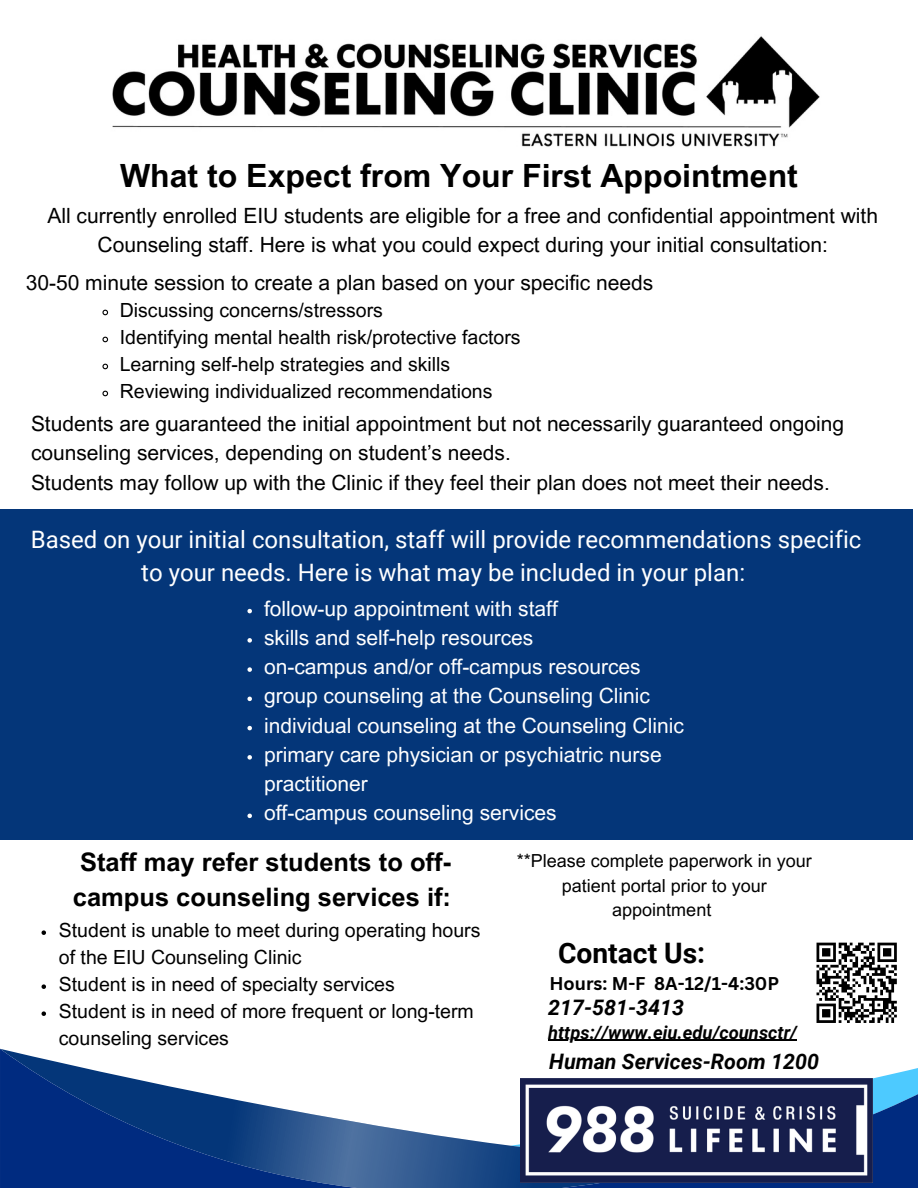
<style>
.page{position:relative;width:918px;height:1188px;background:#fff}
.page>*{position:absolute;margin:0;border:0;box-sizing:border-box;transform-origin:0 0}
.t1{font:700 32.1px "Arial MT Pro";color:#000}
.t2{font:700 28.2px "Roboto";color:#000}
.t3{font:700 25.5px/34.8px "Arial MT Pro";color:#000}
.t4{font:24px/32.7px "Roboto";color:#fff;text-align:center}
.t5{font:italic 700 21.3px "Roboto";color:#000}
.t6{font:21px/29.2px "Arial MT Pro";color:#000;text-align:center}
.t7{font:21px/29.2px "Arial MT Pro";color:#fff}
.t8{font:19.5px/27px "Arial MT Pro";color:#000}
.t9{font:italic 700 18.3px "Roboto";color:#000}
.t10{font:18px/24.8px "Arial MT Pro";color:#000;text-align:center}
.t11{font:700 18px "Canva Sans";color:#000}
</style>
<div class="page">
<img style="left:112px;top:36px;width:708px;height:111px">
<svg style="left:102px;top:309px;width:7px;height:7px"></svg>
<svg style="left:102px;top:336px;width:7px;height:7px"></svg>
<svg style="left:102px;top:363px;width:7px;height:7px"></svg>
<svg style="left:102px;top:390px;width:7px;height:7px"></svg>
<svg style="left:740px;top:1068px;width:178px;height:120px;fill:#002b80"></svg>
<svg style="left:0;top:1049px;width:740px;height:139px"></svg>
<img style="left:520px;top:1079px;width:352px;height:103px">
<div style="left:0;top:509px;width:912px;height:331px;background:#043679"></div>
<svg style="left:247px;top:609px;width:5px;height:4px"></svg>
<svg style="left:247px;top:638px;width:5px;height:5px"></svg>
<svg style="left:247px;top:667px;width:5px;height:5px"></svg>
<svg style="left:247px;top:697px;width:5px;height:4px"></svg>
<svg style="left:247px;top:726px;width:5px;height:4px"></svg>
<svg style="left:247px;top:755px;width:5px;height:5px"></svg>
<svg style="left:247px;top:814px;width:5px;height:4px"></svg>
<svg style="left:816px;top:942px;width:81px;height:81px"></svg>
<hr style="left:548px;top:1040px;width:249px;height:1px;background:#000">
<svg style="left:42px;top:930px;width:4px;height:5px"></svg>
<svg style="left:42px;top:984px;width:4px;height:5px"></svg>
<svg style="left:42px;top:1011px;width:4px;height:5px"></svg>
<h1 class="t1" style="left:120px;top:164px;width:679px">What to Expect from Your First Appointment</h1>
<h5 class="t6" style="left:47px;top:203px;width:832px">All currently enrolled EIU students are eligible for a free and confidential appointment with<br>Counseling staff. Here is what you could expect during your initial consultation:</h5>
<h5 class="t6" style="left:26px;top:270px;width:629px">30-50 minute session to create a plan based on your specific needs</h5>
<p class="t8" style="left:120px;top:299px;width:265px">Discussing concerns/stressors</p>
<p class="t8" style="left:120px;top:326px;width:402px">Identifying mental health risk/protective factors</p>
<p class="t8" style="left:120px;top:353px;width:332px">Learning self-help strategies and skills</p>
<p class="t8" style="left:120px;top:380px;width:374px">Reviewing individualized recommendations</p>
<h2 class="t6" style="left:31px;top:412px;width:814px;text-align:left">Students are guaranteed the initial appointment but not necessarily guaranteed ongoing counseling services, depending on student’s needs.<br>Students may follow up with the Clinic if they feel their plan does not meet their needs.</h2>
<h3 class="t4" style="left:31px;top:524px;width:832px">Based on your initial consultation, staff will provide recommendations specific to your needs. Here is what may be included in your plan:</h3>
<p class="t7" style="left:264px;top:596px;width:295px">follow-up appointment with staff</p>
<p class="t7" style="left:264px;top:625px;width:271px">skills and self-help resources</p>
<p class="t7" style="left:264px;top:655px;width:378px">on-campus and/or off-campus resources</p>
<p class="t7" style="left:264px;top:684px;width:388px">group counseling at the Counseling Clinic</p>
<p class="t7" style="left:264px;top:713px;width:421px">individual counseling at the Counseling Clinic</p>
<p class="t7" style="left:264px;top:742px;width:399px">primary care physician or psychiatric nurse practitioner</p>
<p class="t7" style="left:264px;top:801px;width:294px">off-campus counseling services</p>
<p class="t3" style="left:73px;top:848px;width:380px">Staff may refer students to off&shy;campus counseling services if:</p>
<h6 class="t8" style="left:59px;top:919px;width:423px">Student is unable to meet during operating hours of the EIU Counseling Clinic</h6>
<h4 class="t8" style="left:59px;top:973px;width:337px">Student is in need of specialty services</h4>
<h6 class="t8" style="left:59px;top:1000px;width:416px">Student is in need of more frequent or long-term counseling services</h6>
<p class="t10" style="left:517px;top:851px;width:297px">**Please complete paperwork in your patient portal prior to your appointment</p>
<h2 class="t2" style="left:558px;top:937px;width:149px">Contact Us:</h2>
<p class="t11" style="left:549px;top:970px;width:231px">Hours: M-F 8A-12/1-4:30P</p>
<p class="t5" style="left:548px;top:995px;width:138px">217-581-3413</p>
<p class="t9" style="left:548px;top:1022px;width:250px">https://www.eiu.edu/counsctr/</p>
<p class="t5" style="left:549px;top:1049px;width:271px">Human Services-Room 1200</p>
</div>
